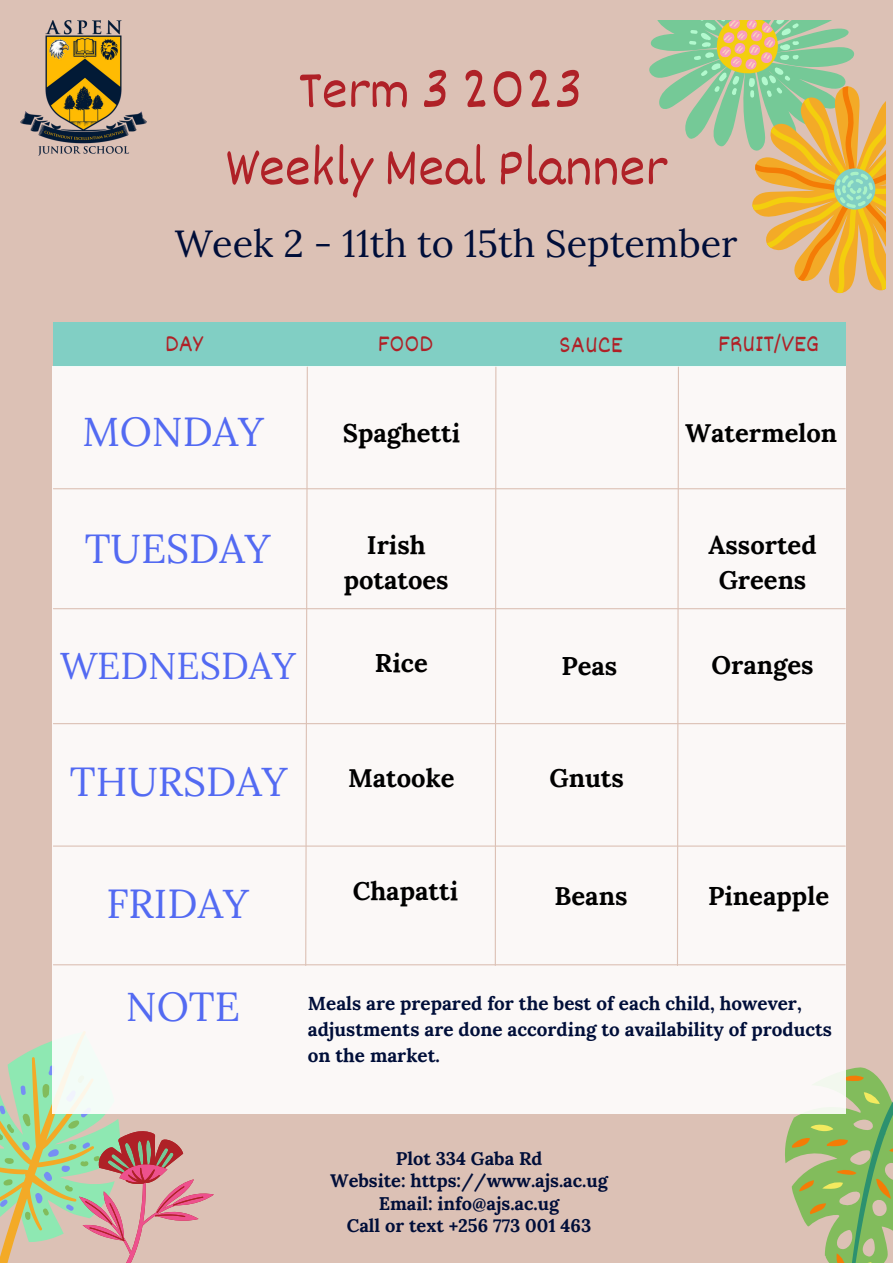
<style>
.page{position:relative;width:893px;height:1264px;background:#fff}
.page>*{position:absolute;margin:0;border:0;box-sizing:border-box;transform-origin:0 0}
.t1{font:55.35px "Dekko";color:#af2127}
.t2{font:40.5px "Lora";color:#536af2}
.t3{font:37.8px "Lora";color:#000e39}
.t4{font:37.35px "Lora";color:#536af2}
.t5{font:700 25.65px "Lora";color:#000}
.t6{font:700 25.5px/34.8px "Lora";color:#000;text-align:center}
.t7{font:24.75px "Dekko";color:#af2127}
.t8{font:700 18.9px/26.1px "Lora";color:#000e39}
.t9{font:700 18.3px "Lora";color:#000e39}
</style>
<div class="page">
<div style="left:0;top:0;width:892px;height:1262px;background:#dcc1b5"></div>
<svg style="left:0;top:1041px;width:214px;height:221px"></svg>
<div style="left:53px;top:322px;width:792px;height:44px;background:#81cfc4"></div>
<svg style="left:783px;top:1046px;width:109px;height:216px"></svg>
<div style="left:52px;top:366px;width:793px;height:747px;background:#fbf8f7"></div>
<svg style="left:304px;top:366px;width:4px;height:600px"></svg>
<svg style="left:676px;top:366px;width:3px;height:600px"></svg>
<hr style="left:53px;top:488px;width:792px;height:1px;background:#dcc1b5">
<hr style="left:53px;top:608px;width:792px;height:1px;background:#dcc1b5">
<hr style="left:53px;top:723px;width:792px;height:1px;background:#dcc1b5">
<hr style="left:53px;top:845px;width:792px;height:1px;background:#dcc1b5">
<hr style="left:53px;top:964px;width:792px;height:1px;background:#dcc1b5">
<svg style="left:494px;top:366px;width:3px;height:600px"></svg>
<svg style="left:649px;top:20px;width:236px;height:274px"></svg>
<hr style="left:0;top:400px;width:1px;height:837px;background:#dcc1b5">
<img style="left:20px;top:20px;width:126px;height:135px">
<p class="t1" style="left:298px;top:55px;width:286px">Term 3 2023</p>
<p class="t1" style="left:225px;top:133px;width:443px">Weekly Meal Planner</p>
<p class="t3" style="left:175px;top:219px;width:564px">Week 2 - 11th to 15th September</p>
<p class="t7" style="left:165px;top:328px;width:39px">DAY</p>
<p class="t7" style="left:378px;top:328px;width:57px">FOOD</p>
<p class="t7" style="left:559px;top:329px;width:65px">SAUCE</p>
<p class="t7" style="left:718px;top:328px;width:102px">FRUIT/VEG</p>
<p class="t2" style="left:83px;top:405px;width:183px">MONDAY</p>
<p class="t6" style="left:343px;top:415px;width:119px">Spaghetti</p>
<p class="t6" style="left:685px;top:415px;width:153px">Watermelon</p>
<p class="t2" style="left:85px;top:522px;width:187px">TUESDAY</p>
<p class="t6" style="left:344px;top:527px;width:106px">Irish potatoes</p>
<p class="t6" style="left:708px;top:527px;width:110px">Assorted<br>Greens</p>
<p class="t4" style="left:60px;top:642px;width:237px">WEDNESDAY</p>
<p class="t6" style="left:375px;top:645px;width:54px">Rice</p>
<p class="t6" style="left:561px;top:648px;width:57px">Peas</p>
<p class="t6" style="left:711px;top:647px;width:103px">Oranges</p>
<p class="t2" style="left:70px;top:754px;width:219px">THURSDAY</p>
<p class="t6" style="left:348px;top:760px;width:108px">Matooke</p>
<p class="t5" style="left:549px;top:761px;width:76px">Gnuts</p>
<p class="t2" style="left:106px;top:877px;width:144px">FRIDAY</p>
<p class="t5" style="left:353px;top:874px;width:107px">Chapatti</p>
<p class="t5" style="left:554px;top:879px;width:74px">Beans</p>
<p class="t5" style="left:708px;top:879px;width:122px">Pineapple</p>
<p class="t2" style="left:126px;top:980px;width:116px">NOTE</p>
<p class="t8" style="left:308px;top:989px;width:525px">Meals are prepared for the best of each child, however, adjustments are done according to availability of products on the market.</p>
<p class="t9" style="left:395px;top:1146px;width:148px">Plot 334 Gaba Rd</p>
<p class="t9" style="left:330px;top:1168px;width:279px">Website: https://www.ajs.ac.ug</p>
<p class="t9" style="left:379px;top:1191px;width:182px">Email: info@ajs.ac.ug</p>
<p class="t9" style="left:347px;top:1213px;width:246px">Call or text +256 773 001 463</p>
</div>
